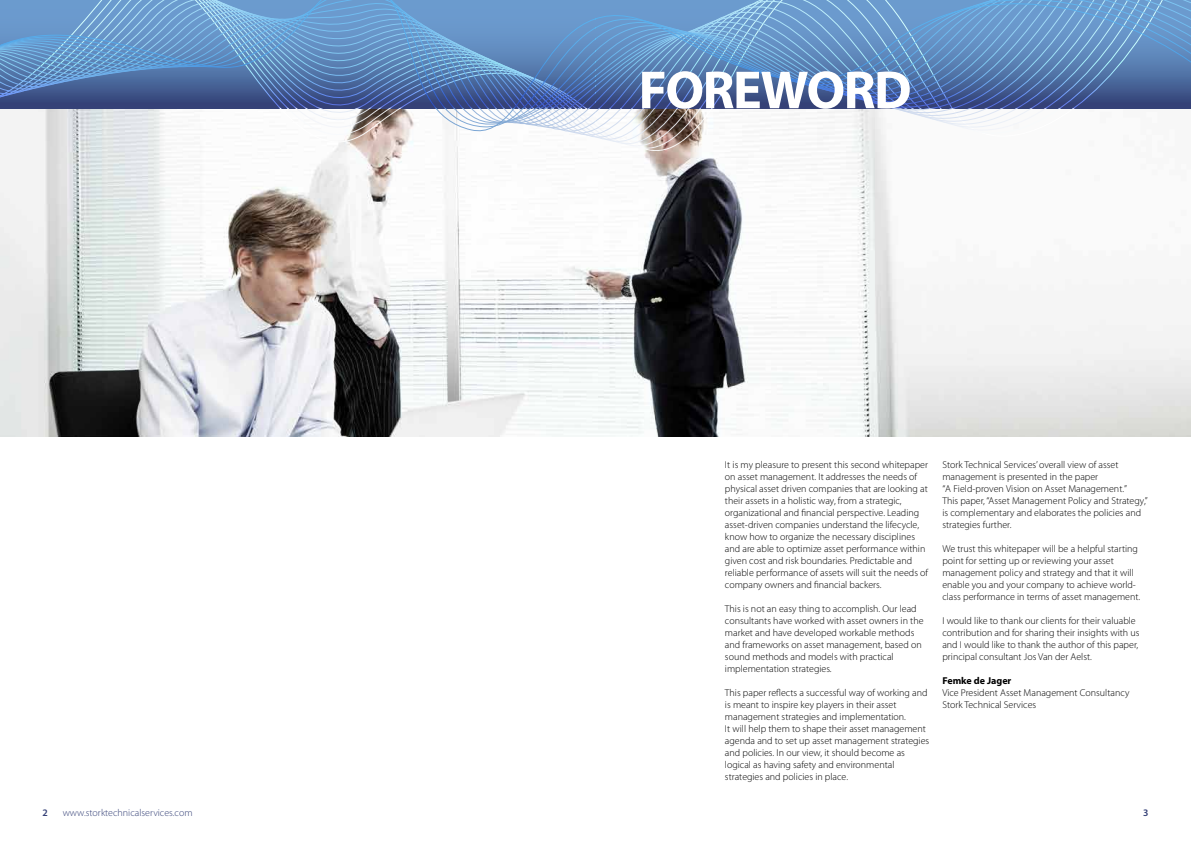
<style>
.page{position:relative;width:1191px;height:842px;background:#fff}
.page>*{position:absolute;margin:0;border:0;box-sizing:border-box;transform-origin:0 0}
.t1{font:700 54px "Myriad Pro";letter-spacing:-.03em;color:#fff}
.t2{font:300 10px/12px "Myriad Pro";color:#000}
.t3{font:300 10px "Myriad Pro";color:#354177}
.t4{font:700 10px "Myriad Pro";color:#000}
.t5{font:600 10px "Myriad Pro";color:#354177}
</style>
<div class="page">
<img style="left:0;top:170px;width:1191px;height:267px">
<svg style="left:595px;top:0;width:596px;height:108px;background:#5e87bb"></svg>
<svg style="left:0;top:0;width:595px;height:108px;background:#5e88bc"></svg>
<svg style="left:0;top:108px;width:1191px;height:62px"></svg>
<h1 class="t1" style="left:638px;top:55px;width:274px">FOREWORD</h1>
<p class="t2" style="left:725px;top:459px;width:205px">It is my pleasure to present this second whitepaper on asset management. It addresses the needs of physical asset driven companies that are looking at their assets in a holistic way, from a strategic, organizational and financial perspective. Leading asset-driven companies understand the lifecycle, know how to organize the necessary disciplines and are able to optimize asset performance within given cost and risk boundaries. Predictable and reliable performance of assets will suit the needs of company owners and financial backers.</p>
<p class="t2" style="left:725px;top:603px;width:200px">This is not an easy thing to accomplish. Our lead consultants have worked with asset owners in the market and have developed workable methods and frameworks on asset management, based on sound methods and models with practical implementation strategies.</p>
<p class="t2" style="left:725px;top:687px;width:206px">This paper reflects a successful way of working and is meant to inspire key players in their asset management strategies and implementation.<br>It will help them to shape their asset management agenda and to set up asset management strategies and policies. In our view, it should become as logical as having safety and environmental strategies and policies in place.</p>
<p class="t2" style="left:942px;top:459px;width:207px">Stork Technical Services’ overall view of asset management is presented in the paper<br>“A Field-proven Vision on Asset Management.”<br>This paper, “Asset Management Policy and Strategy,” is complementary and elaborates the policies and strategies further.</p>
<p class="t2" style="left:942px;top:543px;width:199px">We trust this whitepaper will be a helpful starting point for setting up or reviewing your asset management policy and strategy and that it will enable you and your company to achieve world&shy;class performance in terms of asset management.</p>
<p class="t2" style="left:942px;top:615px;width:199px">I would like to thank our clients for their valuable contribution and for sharing their insights with us and I would like to thank the author of this paper, principal consultant Jos Van der Aelst.</p>
<p class="t4" style="left:942px;top:674px;width:70px">Femke de Jager</p>
<p class="t2" style="left:942px;top:687px;width:188px">Vice President Asset Management Consultancy<br>Stork Technical Services</p>
<p class="t5" style="left:43px;top:806px;width:7px">2</p>
<p class="t3" style="left:63px;top:807px;width:131px">www.storktechnicalservices.com</p>
<p class="t5" style="left:1143px;top:806px;width:7px">3</p>
</div>
